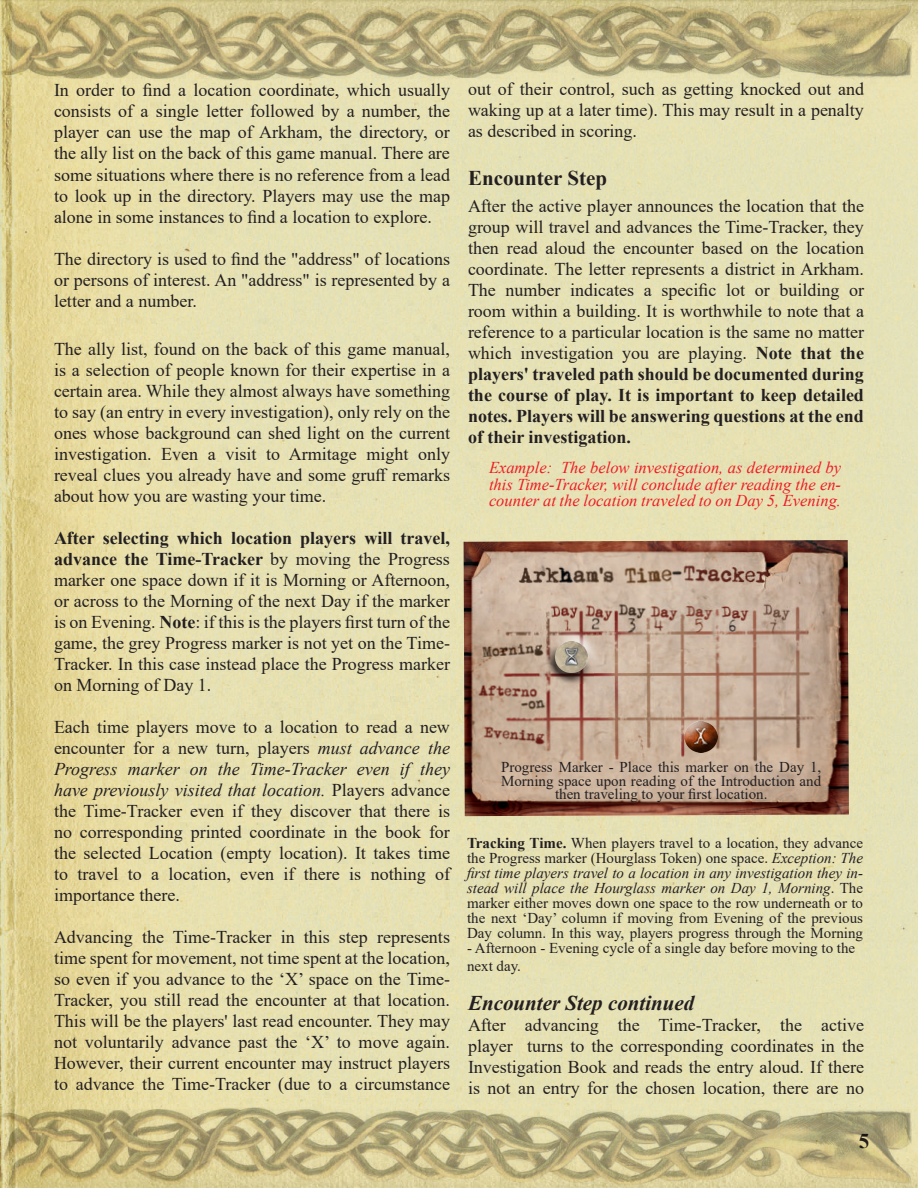
<style>
.page{position:relative;width:918px;height:1188px;background:#fff}
.page>*{position:absolute;margin:0;border:0;box-sizing:border-box;transform-origin:0 0}
.t1{font:italic 700 21px "Times New Roman";color:#231f20}
.t2{font:700 21px "Times New Roman";color:#231f20}
.t3{font:18px/21px "Times New Roman";color:#231f20;text-align:justify}
.t4{font:italic 16.5px/16.5px "Times New Roman";color:#ed1c24;text-align:justify}
.t5{font:15px/15px "Times New Roman";color:#231f20;text-align:justify}
.s1{font-weight:700}
.s2{font-style:italic}
</style>
<div class="page">
<img style="left:0;top:81px;width:918px;height:1026px">
<img style="left:464px;top:540px;width:385px;height:276px">
<div style="left:684px;top:720px;width:39px;height:23px;background:#fff;opacity:.75"></div>
<div style="left:684px;top:723px;width:44px;height:38px;background:#231f20;opacity:.75"></div>
<div style="left:550px;top:631px;width:48px;height:41px;background:#fff;opacity:.75"></div>
<div style="left:545px;top:643px;width:49px;height:41px;background:#231f20;opacity:.75"></div>
<img style="left:556px;top:642px;width:32px;height:31px">
<img style="left:0;top:0;width:918px;height:81px">
<img style="left:0;top:1107px;width:918px;height:81px">
<p class="t3" style="left:54px;top:79px;width:398px">In order to find a location coordinate, which usually consists of a single letter followed by a number, the player can use the map of Arkham, the directory, or the ally list on the back of this game manual. There are some situations where there is no reference from a lead to look up in the directory. Players may use the map alone in some instances to find a location to explore.</p>
<p class="t3" style="left:54px;top:247px;width:398px">The directory is used to find the "address" of locations or persons of interest. An "address" is represented by a letter and a number.</p>
<p class="t3" style="left:54px;top:337px;width:398px">The ally list, found on the back of this game manual, is a selection of people known for their expertise in a certain area. While they almost always have something to say (an entry in every investigation), only rely on the ones whose background can shed light on the current investigation. Even a visit to Armitage might only reveal clues you already have and some gruff remarks about how you are wasting your time.</p>
<p class="t3" style="left:54px;top:526px;width:398px"><span class="s1">After selecting which location players will travel, advance the Time-Tracker</span> by moving the Progress marker one space down if it is Morning or Afternoon, or across to the Morning of the next Day if the marker is on Evening. <span class="s1">Note</span>: if this is the players first turn of the game, the grey Progress marker is not yet on the Time-Tracker. In this case instead place the Progress marker on Morning of Day 1.</p>
<p class="t3" style="left:54px;top:716px;width:398px">Each time players move to a location to read a new encounter for a new turn, players <span class="s2">must advance the Progress marker on the Time-Tracker even if they have previously visited that location.</span> Players advance the Time-Tracker even if they discover that there is no corresponding printed coordinate in the book for the selected Location (empty location). It takes time to travel to a location, even if there is nothing of importance there.</p>
<p class="t3" style="left:54px;top:926px;width:398px">Advancing the Time-Tracker in this step represents time spent for movement, not time spent at the location, so even if you advance to the ‘X’ space on the Time-Tracker, you still read the encounter at that location.<br>This will be the players' last read encounter. They may not voluntarily advance past the ‘X’ to move again.<br>However, their current encounter may instruct players to advance the Time-Tracker (due to a circumstance</p>
<p class="t3" style="left:468px;top:78px;width:398px">out of their control, such as getting knocked out and waking up at a later time). This may result in a penalty as described in scoring.</p>
<p class="t2" style="left:468px;top:162px;width:141px">Encounter Step</p>
<p class="t3" style="left:468px;top:194px;width:398px">After the active player announces the location that the group will travel and advances the Time-Tracker, they then read aloud the encounter based on the location coordinate. The letter represents a district in Arkham.<br>The number indicates a specific lot or building or room within a building. It is worthwhile to note that a reference to a particular location is the same no matter which investigation you are playing. <span class="s1">Note that the players' traveled path should be documented during the course of play. It is important to keep detailed notes. Players will be answering questions at the end of their investigation.</span></p>
<p class="t4" style="left:489px;top:459px;width:354px">Example: The below investigation, as determined by this Time-Tracker, will conclude after reading the en&shy;counter at the location traveled to on Day 5, Evening.</p>
<p class="t5" style="left:501px;top:760px;width:322px;line-height:13.5px;text-align:center">Progress Marker - Place this marker on the Day 1,<br>Morning space upon reading of the Introduction and then traveling to your first location.</p>
<p class="t5" style="left:467px;top:835px;width:398px"><span class="s1">Tracking Time.</span> When players travel to a location, they advance the Progress marker (Hourglass Token) one space. <span class="s2">Exception: The first time players travel to a location in any investigation they in&shy;stead will place the Hourglass marker on Day 1, Morning</span>. The marker either moves down one space to the row underneath or to the next ‘Day’ column if moving from Evening of the previous Day column. In this way, players progress through the Morning</p>
<p class="t5" style="left:467px;top:939px;width:390px;line-height:18px">- Afternoon - Evening cycle of a single day before moving to the next day.</p>
<p class="t1" style="left:468px;top:988px;width:228px">Encounter Step continued</p>
<p class="t3" style="left:468px;top:1013px;width:398px">After advancing the Time-Tracker, the active player turns to the corresponding coordinates in the Investigation Book and reads the entry aloud. If there is not an entry for the chosen location, there are no</p>
<p class="t2" style="left:859px;top:1126px;width:12px">5</p>
</div>
